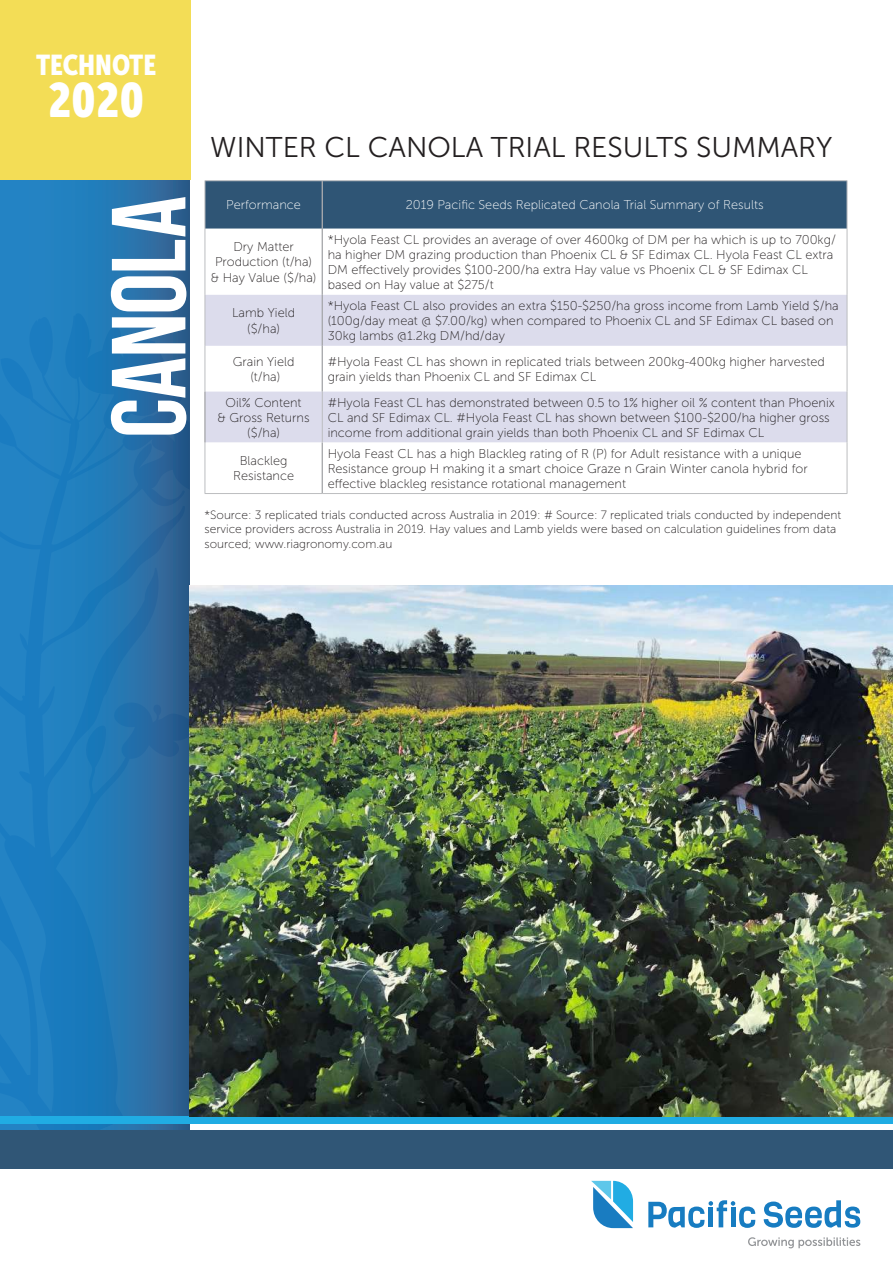
<style>
.page{position:relative;width:893px;height:1263px;background:#fff}
.page>*{position:absolute;margin:0;border:0;box-sizing:border-box;transform-origin:0 0}
.t1{font:105px "Bebas Neue";letter-spacing:-.01em;color:#fff}
.t2{font:48px "Museo Sans Cond 900";color:#fff}
.t3{font:28.5px "Museo Sans 300";color:#231f20}
.t4{font:28.5px "Museo Sans Cond 900";color:#fff}
.t5{font:12.75px/15.3px "Museo Sans 100";color:#231f20;text-align:center}
.t6{font:12.75px "Museo Sans 100";color:#fff}
.t7{font:12px/14.4px "Museo Sans 100";color:#231f20}
</style>
<div class="page">
<svg style="left:748px;top:1237px;width:112px;height:11px"></svg>
<svg style="left:764px;top:1200px;width:96px;height:28px"></svg>
<svg style="left:648px;top:1200px;width:107px;height:28px"></svg>
<svg style="left:591px;top:1181px;width:42px;height:47px"></svg>
<svg style="left:0;top:180px;width:190px;height:950px;background:#2476b2"></svg>
<div style="left:0;top:0;width:191px;height:180px;background:#f3dd56"></div>
<div style="left:0;top:1130px;width:893px;height:39px;background:#305676"></div>
<div style="left:0;top:1116px;width:893px;height:8px;background:#20ace3"></div>
<div style="left:206px;top:181px;width:641px;height:48px;background:#2f5575"></div>
<svg style="left:206px;top:295px;width:641px;height:148px;fill:#dcdcec"></svg>
<hr style="left:205px;top:180px;width:117px;height:1px;background:#bcbdc0">
<hr style="left:205px;top:181px;width:1px;height:48px;background:#bcbdc0">
<hr style="left:322px;top:180px;width:525px;height:1px;background:#bcbdc0">
<hr style="left:847px;top:181px;width:1px;height:48px;background:#bcbdc0">
<hr style="left:205px;top:229px;width:1px;height:66px;background:#bcbdc0">
<hr style="left:847px;top:229px;width:1px;height:66px;background:#bcbdc0">
<hr style="left:205px;top:295px;width:1px;height:51px;background:#bcbdc0">
<hr style="left:847px;top:295px;width:1px;height:51px;background:#bcbdc0">
<hr style="left:205px;top:346px;width:1px;height:46px;background:#bcbdc0">
<hr style="left:847px;top:346px;width:1px;height:46px;background:#bcbdc0">
<hr style="left:205px;top:443px;width:1px;height:50px;background:#bcbdc0">
<hr style="left:847px;top:443px;width:1px;height:50px;background:#bcbdc0">
<hr style="left:205px;top:493px;width:117px;height:1px;background:#bcbdc0">
<hr style="left:322px;top:493px;width:525px;height:1px;background:#bcbdc0">
<hr style="left:322px;top:181px;width:1px;height:48px;background:#a8a9ad">
<hr style="left:322px;top:229px;width:1px;height:66px;background:#a8a9ad">
<hr style="left:322px;top:295px;width:1px;height:51px;background:#a8a9ad">
<hr style="left:322px;top:346px;width:1px;height:46px;background:#a8a9ad">
<hr style="left:322px;top:443px;width:1px;height:50px;background:#a8a9ad">
<hr style="left:204px;top:392px;width:2px;height:51px;background:#a8a9ad">
<hr style="left:322px;top:392px;width:1px;height:51px;background:#bcbdc0">
<hr style="left:847px;top:392px;width:1px;height:51px;background:#bcbdc0">
<img style="left:190px;top:585px;width:703px;height:531px">
<h3 class="t4" style="left:36px;top:49px;width:122px">TECHNOTE</h3>
<h2 class="t2" style="left:48px;top:73px;width:98px">2020</h2>
<h1 class="t1" style="left:90px;top:438px;width:244px;rotate:-90deg">canola</h1>
<h3 class="t3" style="left:210px;top:132px;width:624px">WINTER CL CANOLA TRIAL RESULTS SUMMARY</h3>
<p class="t6" style="left:226px;top:198px;width:76px">Performance</p>
<p class="t6" style="left:406px;top:198px;width:359px">2019 Pacific Seeds Replicated Canola Trial Summary of Results</p>
<p class="t5" style="left:211px;top:239px;width:107px">Dry Matter<br>Production (t/ha) &amp; Hay Value ($/ha)</p>
<p class="t5" style="left:328px;top:232px;width:510px;text-align:left">*Hyola Feast CL provides an average of over 4600kg of DM per ha which is up to 700kg/ ha higher DM grazing production than Phoenix CL &amp; SF Edimax CL. Hyola Feast CL extra DM effectively provides $100-200/ha extra Hay value vs Phoenix CL &amp; SF Edimax CL based on Hay value at $275/t</p>
<p class="t5" style="left:232px;top:306px;width:64px">Lamb Yield ($/ha)</p>
<p class="t5" style="left:328px;top:298px;width:513px;text-align:left">*Hyola Feast CL also provides an extra $150-$250/ha gross income from Lamb Yield $/ha (100g/day meat @ $7.00/kg) when compared to Phoenix CL and SF Edimax CL based on<br>30kg lambs @1.2kg DM/hd/day</p>
<p class="t5" style="left:233px;top:354px;width:63px">Grain Yield (t/ha)</p>
<p class="t5" style="left:328px;top:354px;width:499px;text-align:left">#Hyola Feast CL has shown in replicated trials between 200kg-400kg higher harvested grain yields than Phoenix CL and SF Edimax CL</p>
<p class="t5" style="left:218px;top:395px;width:94px">Oil% Content<br>&amp; Gross Returns ($/ha)</p>
<p class="t5" style="left:328px;top:395px;width:509px;text-align:left">#Hyola Feast CL has demonstrated between 0.5 to 1% higher oil % content than Phoenix<br>CL and SF Edimax CL. #Hyola Feast CL has shown between $100-$200/ha higher gross income from additional grain yields than both Phoenix CL and SF Edimax CL</p>
<p class="t5" style="left:233px;top:453px;width:62px">Blackleg<br>Resistance</p>
<p class="t5" style="left:328px;top:446px;width:481px;text-align:left">Hyola Feast CL has a high Blackleg rating of R (P) for Adult resistance with a unique<br>Resistance group H making it a smart choice Graze n Grain Winter canola hybrid for effective blackleg resistance rotational management</p>
<p class="t7" style="left:205px;top:508px;width:638px">*Source: 3 replicated trials conducted across Australia in 2019: # Source: 7 replicated trials conducted by independent service providers across Australia in 2019. Hay values and Lamb yields were based on calculation guidelines from data sourced; www.riagronomy.com.au</p>
</div>
